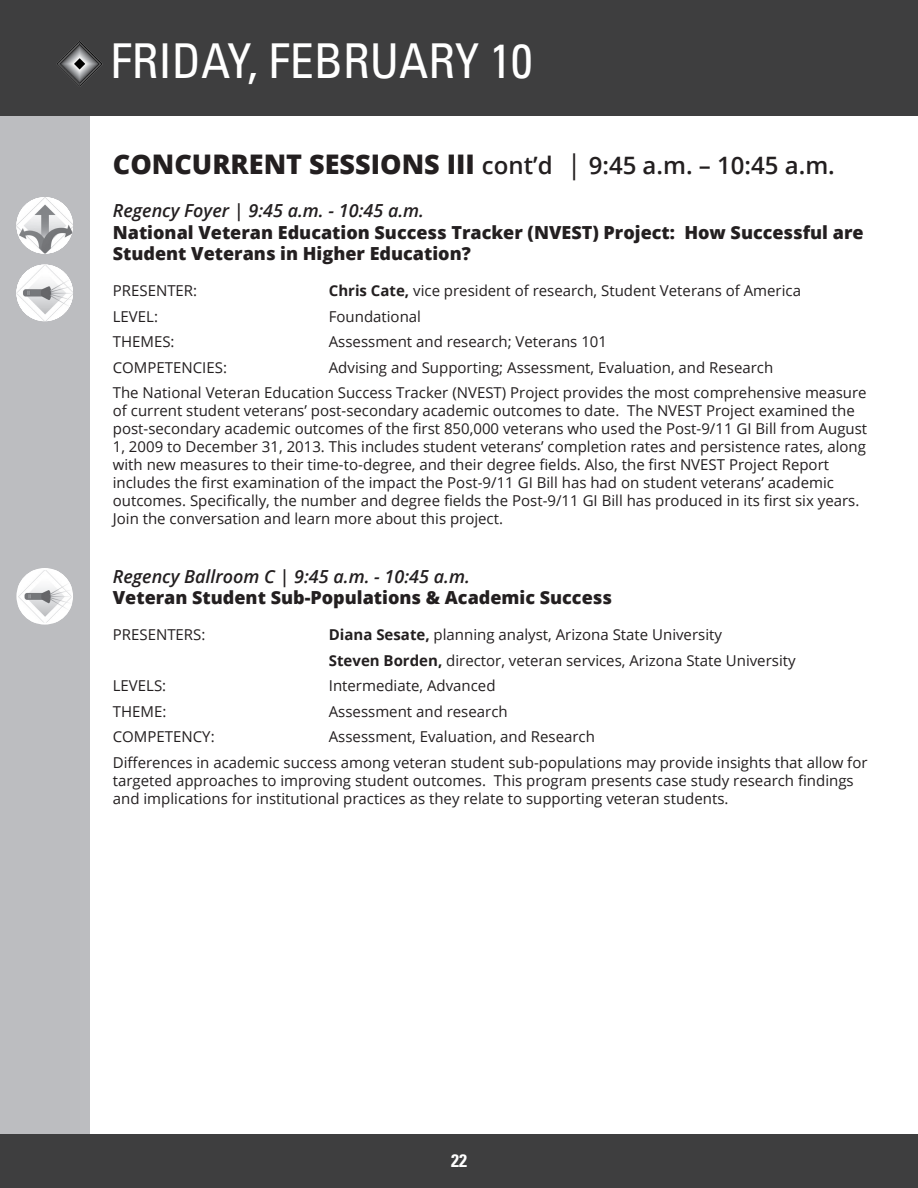
<style>
.page{position:relative;width:918px;height:1188px;background:#fff}
.page>*{position:absolute;margin:0;border:0;box-sizing:border-box;transform-origin:0 0}
.Header_-_Date{font:condensed 48px "Univers LT Std";color:#fff}
.t1{font:600 24px "Open Sans";color:#231f20}
.t2{font:800 18px/21.6px "Open Sans";color:#231f20}
.t3{font:italic 600 18px "Open Sans";color:#231f20}
.t4{font:700 condensed 18px "Univers LT Std";color:#fff}
.Body{font:15px/18px "Open Sans";color:#231f20}
.s1{font-weight:800;font-size:27px}
.s2{font-weight:400;font-size:27px}
.s3{font-weight:700}
</style>
<div class="page">
<div style="left:0;top:1134px;width:918px;height:54px;background:#3e3e3f"></div>
<div style="left:0;top:115px;width:90px;height:1019px;background:#bcbdc0"></div>
<div style="left:0;top:0;width:918px;height:115px;background:#3e3e3f"></div>
<img style="left:16px;top:197px;width:57px;height:57px;border-radius:28px">
<img style="left:57px;top:41px;width:46px;height:46px">
<img style="left:16px;top:265px;width:57px;height:56px;border-radius:28px">
<svg style="left:16px;top:568px;width:57px;height:57px"></svg>
<img style="left:18px;top:570px;width:53px;height:53px">
<p class="Header_-_Date" style="left:110px;top:31px;width:423px">FRIDAY, FEBRUARY 10</p>
<p class="t1" style="left:113px;top:149px;width:724px"><span class="s1">CONCURRENT SESSIONS III</span> cont’d <span class="s2">|</span> 9:45 a.m. – 10:45 a.m.</p>
<p class="t3" style="left:113px;top:198px;width:313px">Regency Foyer | 9:45 a.m. - 10:45 a.m.</p>
<p class="t2" style="left:113px;top:220px;width:752px">National Veteran Education Success Tracker (NVEST) Project: How Successful are<br>Student Veterans in Higher Education?</p>
<p class="Body" style="left:113px;top:281px;width:86px">PRESENTER:</p>
<p class="Body" style="left:329px;top:281px;width:474px"><span class="s3">Chris Cate,</span> vice president of research, Student Veterans of America</p>
<p class="Body" style="left:113px;top:307px;width:47px">LEVEL:</p>
<p class="Body" style="left:329px;top:307px;width:94px">Foundational</p>
<p class="Body" style="left:113px;top:332px;width:63px">THEMES:</p>
<p class="Body" style="left:329px;top:332px;width:280px">Assessment and research; Veterans 101</p>
<p class="Body" style="left:113px;top:358px;width:116px">COMPETENCIES:</p>
<p class="Body" style="left:329px;top:358px;width:446px">Advising and Supporting; Assessment, Evaluation, and Research</p>
<p class="Body" style="left:113px;top:383px;width:756px">The National Veteran Education Success Tracker (NVEST) Project provides the most comprehensive measure of current student veterans’ post-secondary academic outcomes to date. The NVEST Project examined the post-secondary academic outcomes of the first 850,000 veterans who used the Post-9/11 GI Bill from August 1, 2009 to December 31, 2013. This includes student veterans’ completion rates and persistence rates, along with new measures to their time-to-degree, and their degree fields. Also, the first NVEST Project Report includes the first examination of the impact the Post-9/11 GI Bill has had on student veterans’ academic outcomes. Specifically, the number and degree fields the Post-9/11 GI Bill has produced in its first six years.<br>Join the conversation and learn more about this project.</p>
<p class="t3" style="left:113px;top:564px;width:359px">Regency Ballroom C | 9:45 a.m. - 10:45 a.m.</p>
<p class="t2" style="left:113px;top:586px;width:501px">Veteran Student Sub-Populations &amp; Academic Success</p>
<p class="Body" style="left:113px;top:625px;width:94px">PRESENTERS:</p>
<p class="Body" style="left:329px;top:625px;width:395px"><span class="s3">Diana Sesate,</span> planning analyst, Arizona State University</p>
<p class="Body" style="left:329px;top:651px;width:468px"><span class="s3">Steven Borden,</span> director, veteran services, Arizona State University</p>
<p class="Body" style="left:113px;top:676px;width:55px">LEVELS:</p>
<p class="Body" style="left:329px;top:676px;width:168px">Intermediate, Advanced</p>
<p class="Body" style="left:113px;top:702px;width:55px">THEME:</p>
<p class="Body" style="left:329px;top:702px;width:180px">Assessment and research</p>
<p class="Body" style="left:113px;top:727px;width:103px">COMPETENCY:</p>
<p class="Body" style="left:329px;top:727px;width:268px">Assessment, Evaluation, and Research</p>
<p class="Body" style="left:113px;top:753px;width:756px">Differences in academic success among veteran student sub-populations may provide insights that allow for targeted approaches to improving student outcomes. This program presents case study research findings and implications for institutional practices as they relate to supporting veteran students.</p>
<p class="t4" style="left:451px;top:1149px;width:17px">22</p>
</div>
